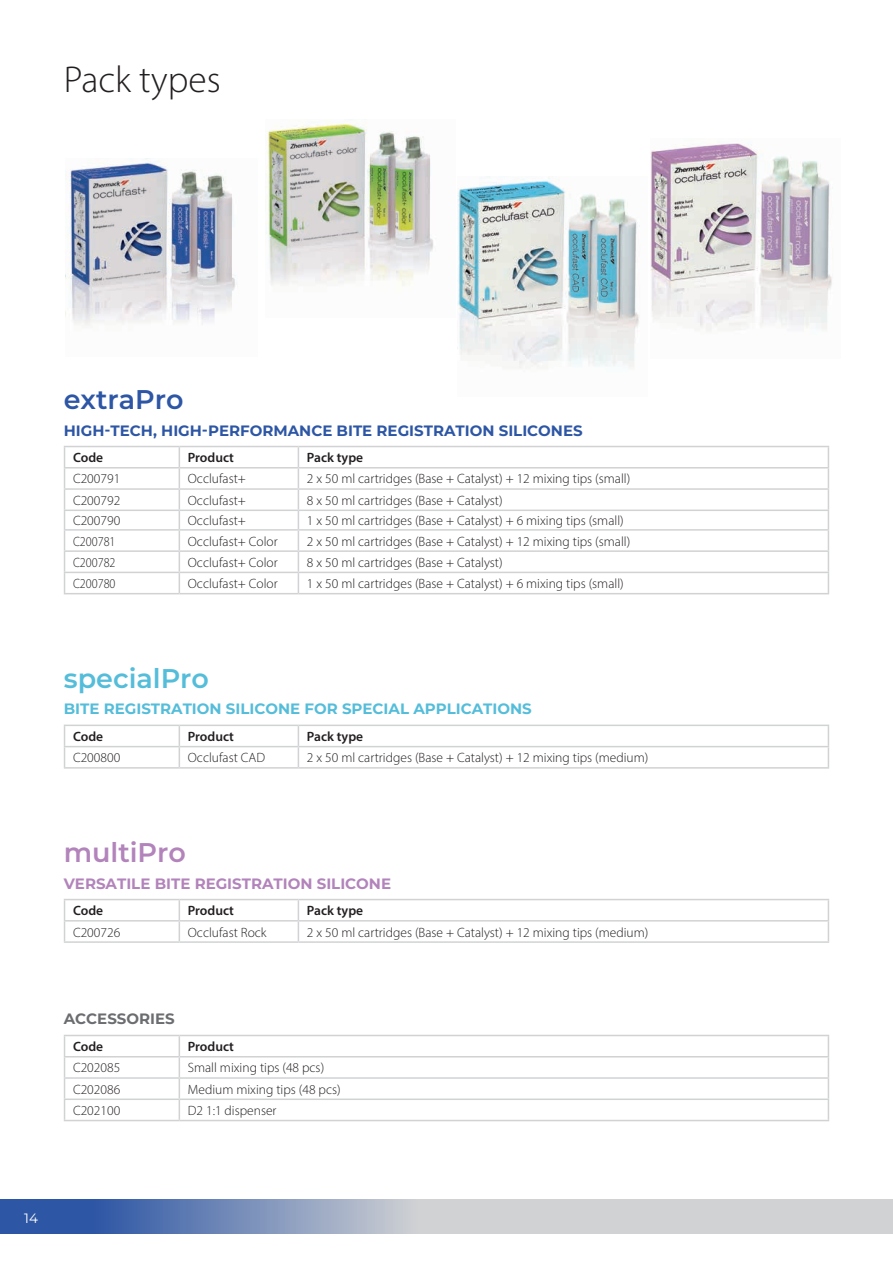
<style>
.page{position:relative;width:893px;height:1263px;background:#fff}
.page>*{position:absolute;margin:0;border:0;box-sizing:border-box;transform-origin:0 0}
.page_title{font:300 37.5px "Myriad Pro";color:#231f20}
.t1{font:100 27px "Montserrat";color:#54bdda}
.t2{font:100 27px "Montserrat";color:#2d56a5}
.t3{font:100 27px "Montserrat";color:#b284bb}
.t4{font:100 15px "Montserrat";color:#2d56a5}
.t5{font:100 15px "Montserrat";color:#54bdda}
.t6{font:100 15px "Montserrat";color:#b284bb}
.t7{font:100 15px "Montserrat";color:#6c6d70}
.t8{font:300 13.5px "Myriad Pro";color:#231f20}
.t9{font:600 13.5px "Myriad Pro";color:#231f20}
.t10{font:300 13.5px "Myriad Pro";color:#231f20;scale:.9 1}
.t11{font:100 13.5px "Montserrat";color:#fff}
</style>
<div class="page">
<svg style="left:64px;top:1199px;width:829px;height:34px;fill:#d1d2d4"></svg>
<div style="left:0;top:1199px;width:62px;height:34px;background:#2d56a5"></div>
<img style="left:66px;top:159px;width:169px;height:167px">
<img style="left:265px;top:122px;width:168px;height:164px">
<img style="left:458px;top:176px;width:182px;height:192px">
<img style="left:650px;top:141px;width:183px;height:190px">
<svg style="left:65px;top:447px;width:763px;height:146px"></svg>
<hr style="left:64px;top:446px;width:115px;height:1px;background:#d1d2d4">
<hr style="left:179px;top:446px;width:119px;height:1px;background:#d1d2d4">
<hr style="left:298px;top:446px;width:531px;height:1px;background:#d1d2d4">
<hr style="left:64px;top:467px;width:115px;height:1px;background:#d1d2d4">
<hr style="left:179px;top:467px;width:119px;height:1px;background:#d1d2d4">
<hr style="left:298px;top:467px;width:531px;height:1px;background:#d1d2d4">
<hr style="left:64px;top:488px;width:115px;height:2px;background:#d1d2d4">
<hr style="left:179px;top:488px;width:119px;height:2px;background:#d1d2d4">
<hr style="left:64px;top:509px;width:115px;height:2px;background:#d1d2d4">
<hr style="left:179px;top:509px;width:119px;height:2px;background:#d1d2d4">
<hr style="left:64px;top:529px;width:115px;height:2px;background:#d1d2d4">
<hr style="left:179px;top:529px;width:119px;height:2px;background:#d1d2d4">
<hr style="left:64px;top:550px;width:115px;height:2px;background:#d1d2d4">
<hr style="left:179px;top:550px;width:119px;height:2px;background:#d1d2d4">
<hr style="left:64px;top:572px;width:115px;height:1px;background:#d1d2d4">
<svg style="left:64px;top:447px;width:1px;height:146px"></svg>
<hr style="left:179px;top:572px;width:119px;height:1px;background:#d1d2d4">
<svg style="left:179px;top:447px;width:1px;height:146px"></svg>
<svg style="left:298px;top:447px;width:1px;height:146px"></svg>
<hr style="left:64px;top:593px;width:115px;height:1px;background:#d1d2d4">
<hr style="left:179px;top:593px;width:119px;height:1px;background:#d1d2d4">
<hr style="left:298px;top:488px;width:531px;height:2px;background:#d1d2d4">
<hr style="left:298px;top:509px;width:531px;height:2px;background:#d1d2d4">
<hr style="left:298px;top:529px;width:531px;height:2px;background:#d1d2d4">
<hr style="left:298px;top:550px;width:531px;height:2px;background:#d1d2d4">
<hr style="left:298px;top:572px;width:531px;height:1px;background:#d1d2d4">
<svg style="left:828px;top:447px;width:1px;height:146px"></svg>
<hr style="left:298px;top:593px;width:531px;height:1px;background:#d1d2d4">
<svg style="left:64px;top:725px;width:765px;height:42px"></svg>
<hr style="left:64px;top:767px;width:115px;height:2px;background:#d1d2d4">
<hr style="left:179px;top:767px;width:119px;height:2px;background:#d1d2d4">
<hr style="left:298px;top:767px;width:531px;height:2px;background:#d1d2d4">
<svg style="left:64px;top:899px;width:765px;height:42px"></svg>
<hr style="left:64px;top:941px;width:115px;height:2px;background:#d1d2d4">
<hr style="left:179px;top:941px;width:119px;height:2px;background:#d1d2d4">
<hr style="left:298px;top:941px;width:531px;height:2px;background:#d1d2d4">
<svg style="left:65px;top:1036px;width:763px;height:84px"></svg>
<hr style="left:64px;top:1035px;width:115px;height:1px;background:#d1d2d4">
<hr style="left:179px;top:1035px;width:650px;height:1px;background:#d1d2d4">
<hr style="left:64px;top:1056px;width:115px;height:1px;background:#d1d2d4">
<hr style="left:179px;top:1056px;width:650px;height:1px;background:#d1d2d4">
<svg style="left:64px;top:1036px;width:1px;height:84px"></svg>
<svg style="left:179px;top:1036px;width:1px;height:84px"></svg>
<svg style="left:828px;top:1036px;width:1px;height:84px"></svg>
<hr style="left:64px;top:1077px;width:115px;height:2px;background:#d1d2d4">
<hr style="left:179px;top:1077px;width:650px;height:2px;background:#d1d2d4">
<hr style="left:64px;top:1098px;width:115px;height:2px;background:#d1d2d4">
<hr style="left:179px;top:1098px;width:650px;height:2px;background:#d1d2d4">
<hr style="left:64px;top:1120px;width:115px;height:1px;background:#d1d2d4">
<hr style="left:179px;top:1120px;width:650px;height:1px;background:#d1d2d4">
<p class="page_title" style="left:64px;top:57px;width:158px">Pack types</p>
<p class="t2" style="left:64px;top:381px;width:121px">extraPro</p>
<p class="t4" style="left:64px;top:420px;width:520px">HIGH-TECH, HIGH-PERFORMANCE BITE REGISTRATION SILICONES</p>
<p class="t9" style="left:73px;top:449px;width:32px">Code</p>
<p class="t9" style="left:188px;top:449px;width:48px">Product</p>
<p class="t9" style="left:307px;top:449px;width:58px">Pack type</p>
<p class="t8" style="left:73px;top:471px;width:49px">C200791</p>
<p class="t8" style="left:188px;top:471px;width:60px">Occlufast+</p>
<p class="t8" style="left:307px;top:471px;width:325px">2 x 50 ml cartridges (Base + Catalyst) + 12 mixing tips (small)</p>
<p class="t8" style="left:73px;top:492px;width:49px">C200792</p>
<p class="t8" style="left:188px;top:492px;width:60px">Occlufast+</p>
<p class="t8" style="left:307px;top:492px;width:197px">8 x 50 ml cartridges (Base + Catalyst)</p>
<p class="t8" style="left:73px;top:512px;width:49px">C200790</p>
<p class="t8" style="left:188px;top:512px;width:60px">Occlufast+</p>
<p class="t8" style="left:307px;top:512px;width:318px">1 x 50 ml cartridges (Base + Catalyst) + 6 mixing tips (small)</p>
<p class="t10" style="left:73px;top:533px;width:49px">C200781</p>
<p class="t8" style="left:188px;top:533px;width:91px">Occlufast+ Color</p>
<p class="t8" style="left:307px;top:533px;width:325px">2 x 50 ml cartridges (Base + Catalyst) + 12 mixing tips (small)</p>
<p class="t10" style="left:73px;top:554px;width:49px">C200782</p>
<p class="t8" style="left:188px;top:554px;width:91px">Occlufast+ Color</p>
<p class="t8" style="left:307px;top:554px;width:197px">8 x 50 ml cartridges (Base + Catalyst)</p>
<p class="t10" style="left:73px;top:575px;width:49px">C200780</p>
<p class="t8" style="left:188px;top:575px;width:91px">Occlufast+ Color</p>
<p class="t8" style="left:307px;top:575px;width:318px">1 x 50 ml cartridges (Base + Catalyst) + 6 mixing tips (small)</p>
<p class="t1" style="left:64px;top:660px;width:147px">specialPro</p>
<p class="t5" style="left:64px;top:699px;width:469px">BITE REGISTRATION SILICONE FOR SPECIAL APPLICATIONS</p>
<p class="t9" style="left:73px;top:728px;width:32px">Code</p>
<p class="t9" style="left:188px;top:728px;width:48px">Product</p>
<p class="t9" style="left:307px;top:728px;width:58px">Pack type</p>
<p class="t8" style="left:73px;top:750px;width:49px">C200800</p>
<p class="t8" style="left:188px;top:750px;width:79px">Occlufast CAD</p>
<p class="t8" style="left:307px;top:750px;width:343px">2 x 50 ml cartridges (Base + Catalyst) + 12 mixing tips (medium)</p>
<p class="t3" style="left:64px;top:834px;width:124px">multiPro</p>
<p class="t6" style="left:64px;top:873px;width:329px">VERSATILE BITE REGISTRATION SILICONE</p>
<p class="t9" style="left:73px;top:902px;width:32px">Code</p>
<p class="t9" style="left:188px;top:902px;width:48px">Product</p>
<p class="t9" style="left:307px;top:902px;width:58px">Pack type</p>
<p class="t8" style="left:73px;top:924px;width:49px">C200726</p>
<p class="t8" style="left:188px;top:924px;width:80px">Occlufast Rock</p>
<p class="t8" style="left:307px;top:924px;width:343px">2 x 50 ml cartridges (Base + Catalyst) + 12 mixing tips (medium)</p>
<p class="t7" style="left:64px;top:1009px;width:112px">ACCESSORIES</p>
<p class="t9" style="left:73px;top:1038px;width:32px">Code</p>
<p class="t9" style="left:188px;top:1038px;width:48px">Product</p>
<p class="t8" style="left:73px;top:1060px;width:49px">C202085</p>
<p class="t8" style="left:188px;top:1060px;width:138px">Small mixing tips (48 pcs)</p>
<p class="t8" style="left:73px;top:1081px;width:49px">C202086</p>
<p class="t8" style="left:188px;top:1081px;width:154px">Medium mixing tips (48 pcs)</p>
<p class="t8" style="left:73px;top:1102px;width:49px">C202100</p>
<p class="t8" style="left:188px;top:1102px;width:90px">D2 1:1 dispenser</p>
<p class="t11" style="left:24px;top:1209px;width:15px">14</p>
</div>
